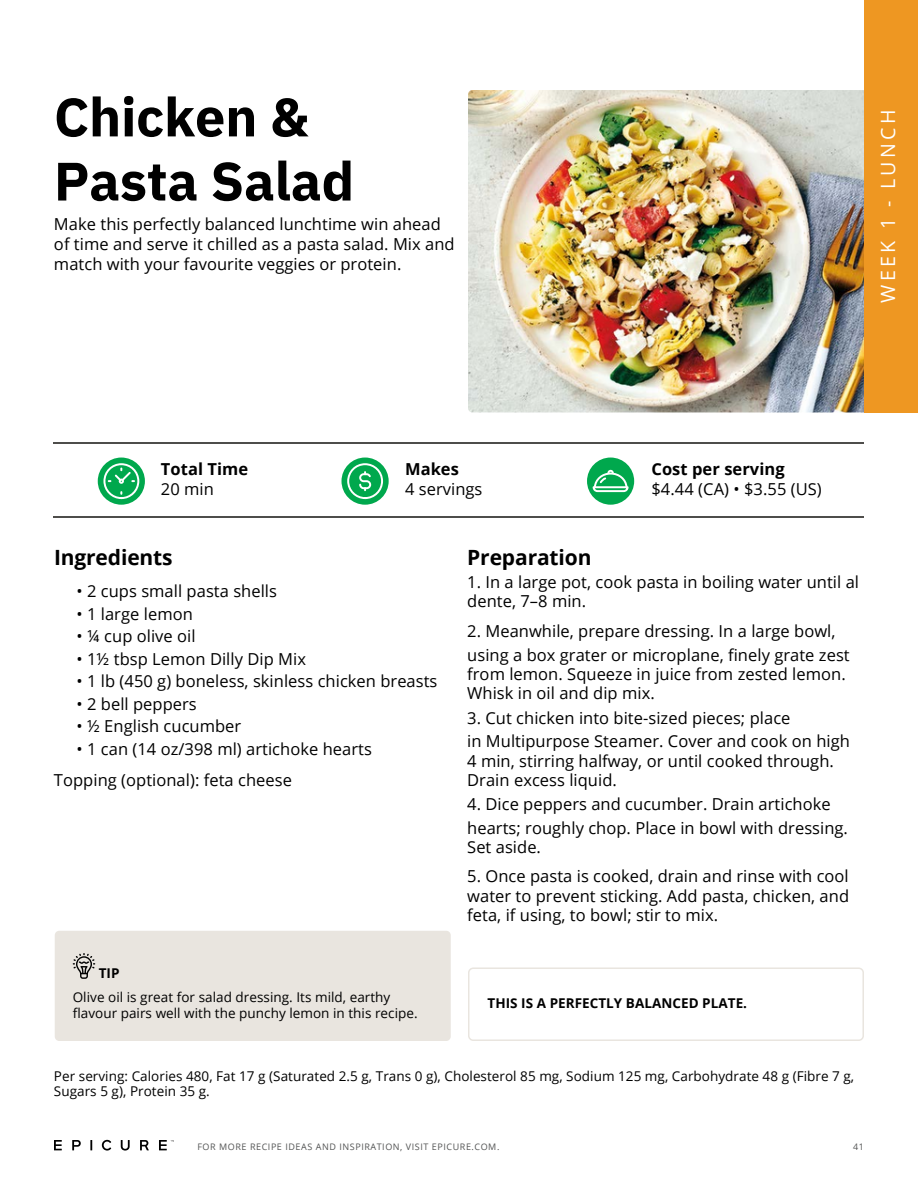
<style>
.page{position:relative;width:918px;height:1188px;background:#fff}
.page>*{position:absolute;margin:0;border:0;box-sizing:border-box;transform-origin:0 0}
.t1{font:700 54px/64.2px "IBM Plex Sans";letter-spacing:-.005em;color:#000}
.t2{font:700 21px "Open Sans";letter-spacing:-.005em;color:#000}
.t3{font:19.65px "Open Sans";letter-spacing:.16em;color:#fff}
.t4{font:16.5px/19.2px "Open Sans";letter-spacing:.005em;color:#000}
.t5{font:700 16.5px/19.2px "Open Sans";letter-spacing:.005em;color:#000}
.t6{font:13.5px/15.8px "Open Sans";letter-spacing:.005em;color:#000}
.t7{font:700 13.5px "Open Sans";letter-spacing:.005em;color:#000}
.t8{font:9px "Open Sans";letter-spacing:.065em;color:#535454}
.s1{font-weight:400}
.s2{font-weight:700}
</style>
<div class="page">
<img style="left:468px;top:90px;width:396px;height:323px">
<svg style="left:54px;top:1140px;width:8px;height:10px"></svg>
<svg style="left:72px;top:1140px;width:9px;height:10px"></svg>
<svg style="left:90px;top:1140px;width:2px;height:10px"></svg>
<svg style="left:121px;top:1140px;width:9px;height:11px"></svg>
<svg style="left:140px;top:1140px;width:9px;height:10px"></svg>
<svg style="left:159px;top:1140px;width:15px;height:10px"></svg>
<svg style="left:102px;top:1140px;width:9px;height:11px"></svg>
<div style="left:55px;top:931px;width:396px;height:110px;background:#e9e5df;border-radius:4px"></div>
<svg style="left:73px;top:953px;width:22px;height:26px"></svg>
<svg style="left:468px;top:967px;width:396px;height:74px"></svg>
<hr style="left:54px;top:517px;width:810px;height:1px;background:#4e4d4b">
<div style="left:98px;top:458px;width:47px;height:47px;background:#00a84d;border-radius:50%"></div>
<svg style="left:103px;top:463px;width:36px;height:36px"></svg>
<div style="left:342px;top:458px;width:47px;height:47px;background:#00a84d;border-radius:50%"></div>
<svg style="left:347px;top:463px;width:36px;height:36px"></svg>
<div style="left:587px;top:458px;width:47px;height:47px;background:#00a84d;border-radius:50%"></div>
<svg style="left:593px;top:470px;width:36px;height:22px"></svg>
<hr style="left:54px;top:443px;width:810px;height:1px;background:#4e4d4b">
<div style="left:864px;top:0;width:54px;height:412px;background:#ee9722"></div>
<h3 class="t1" style="left:54px;top:84px;width:302px">Chicken &amp;<br>Pasta Salad</h3>
<h3 class="t4" style="left:54px;top:213px;width:402px;line-height:20.2px">Make this perfectly balanced lunchtime win ahead of time and serve it chilled as a pasta salad. Mix and match with your favourite veggies or protein.</h3>
<p class="t3" style="left:874px;top:303px;width:194px;rotate:-90deg">WEEK 1 - LUNCH</p>
<h3 class="t5" style="left:161px;top:459px;width:89px">Total Time<br><span class="s1">20 min</span></h3>
<h5 class="t4" style="left:405px;top:459px;width:79px"><span class="s2">Makes<br></span>4 servings</h5>
<h3 class="t4" style="left:651px;top:459px;width:172px"><span class="s2">Cost per serving </span>$4.44 (CA) • $3.55 (US)</h3>
<h3 class="t2" style="left:54px;top:543px;width:120px">Ingredients</h3>
<h3 class="t2" style="left:467px;top:543px;width:126px">Preparation</h3>
<h3 class="t4" style="left:467px;top:572px;width:393px">1. In a large pot, cook pasta in boiling water until al dente, 7–8 min.</h3>
<h3 class="t4" style="left:467px;top:619px;width:384px;line-height:23.7px">2. Meanwhile, prepare dressing. In a large bowl, using a box grater or microplane, finely grate zest</h3>
<h3 class="t4" style="left:467px;top:664px;width:380px">from lemon. Squeeze in juice from zested lemon.<br>Whisk in oil and dip mix.</h3>
<h3 class="t4" style="left:467px;top:706px;width:384px;line-height:23.7px">3. Cut chicken into bite-sized pieces; place<br>in Multipurpose Steamer. Cover and cook on high</h3>
<h3 class="t4" style="left:467px;top:751px;width:368px">4 min, stirring halfway, or until cooked through.<br>Drain excess liquid.</h3>
<h3 class="t4" style="left:467px;top:792px;width:382px;line-height:23.7px">4. Dice peppers and cucumber. Drain artichoke hearts; roughly chop. Place in bowl with dressing.</h3>
<h3 class="t4" style="left:467px;top:837px;width:75px">Set aside.</h3>
<h3 class="t4" style="left:467px;top:866px;width:383px">5. Once pasta is cooked, drain and rinse with cool water to prevent sticking. Add pasta, chicken, and</h3>
<h2 class="t4" style="left:467px;top:905px;width:252px">feta, if using, to bowl; stir to mix.</h2>
<h3 class="t4" style="left:76px;top:581px;width:202px">• 2 cups small pasta shells</h3>
<h3 class="t4" style="left:76px;top:604px;width:118px">• 1 large lemon</h3>
<h3 class="t4" style="left:76px;top:626px;width:121px">• ¼ cup olive oil</h3>
<h3 class="t4" style="left:76px;top:649px;width:231px">• 1½ tbsp Lemon Dilly Dip Mix</h3>
<h3 class="t4" style="left:76px;top:671px;width:363px">• 1 lb (450 g) boneless, skinless chicken breasts</h3>
<h3 class="t4" style="left:76px;top:694px;width:122px">• 2 bell peppers</h3>
<h3 class="t4" style="left:76px;top:716px;width:166px">• ½ English cucumber</h3>
<h3 class="t4" style="left:76px;top:739px;width:297px">• 1 can (14 oz/398 ml) artichoke hearts</h3>
<h4 class="t4" style="left:54px;top:770px;width:239px">Topping (optional): feta cheese</h4>
<h4 class="t7" style="left:99px;top:964px;width:22px">TIP</h4>
<h5 class="t6" style="left:73px;top:989px;width:346px">Olive oil is great for salad dressing. Its mild, earthy flavour pairs well with the punchy lemon in this recipe.</h5>
<p class="t7" style="left:487px;top:994px;width:261px">THIS IS A PERFECTLY BALANCED PLATE.</p>
<p class="t6" style="left:54px;top:1068px;width:802px">Per serving: Calories 480, Fat 17 g (Saturated 2.5 g, Trans 0 g), Cholesterol 85 mg, Sodium 125 mg, Carbohydrate 48 g (Fibre 7 g,<br>Sugars 5 g), Protein 35 g.</p>
<p class="t8" style="left:197px;top:1140px;width:304px">FOR MORE RECIPE IDEAS AND INSPIRATION, VISIT EPICURE.COM.</p>
<h1 class="t8" style="left:853px;top:1140px;width:12px">41</h1>
</div>
